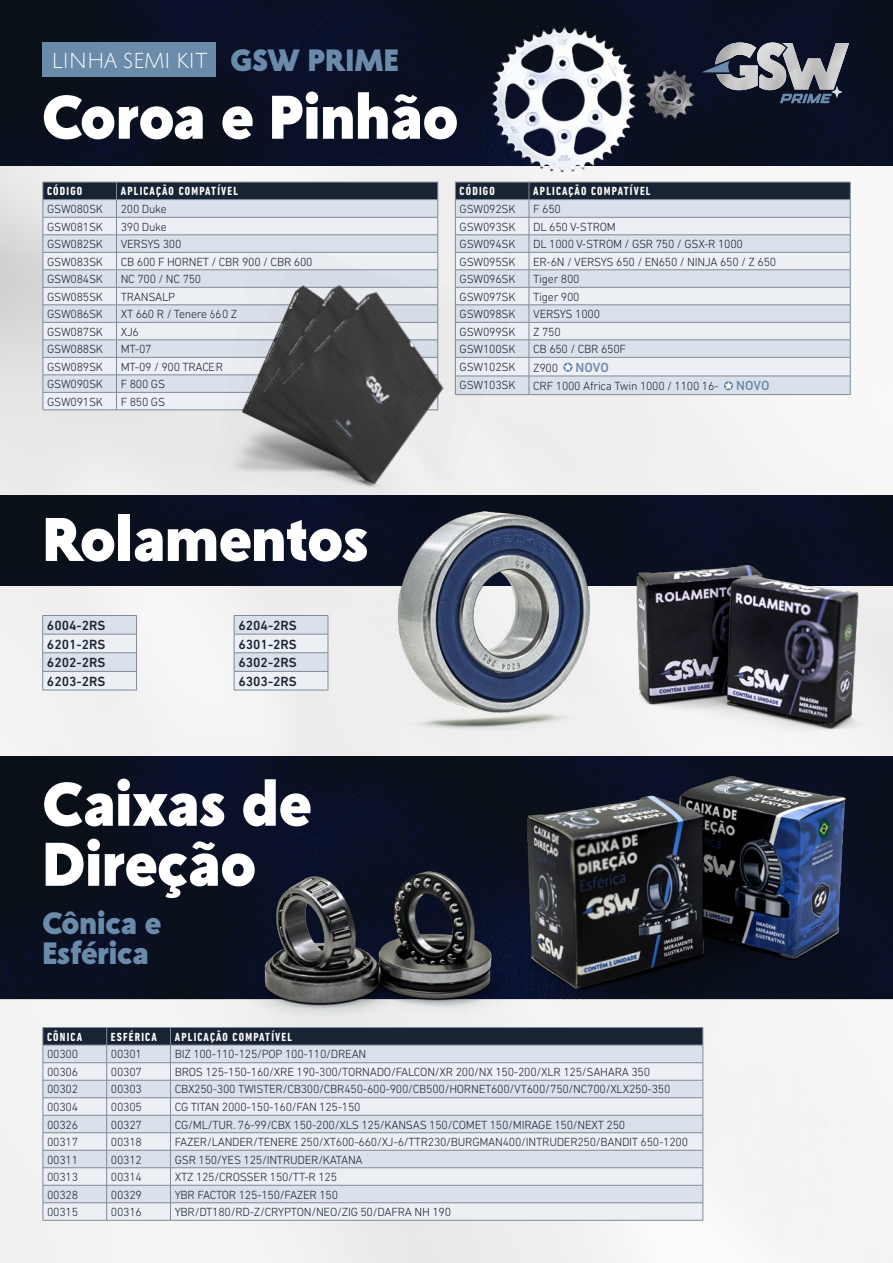
<style>
.page{position:relative;width:893px;height:1263px;background:#fff}
.page>*{position:absolute;margin:0;border:0;box-sizing:border-box;transform-origin:0 0}
.t1{font:800 60px "Creo";color:#fff}
.t2{font:800 30px "Creo";color:#6b8bab}
.t3{font:200 21px "Creo";color:#fff}
.tabela2{font:500 13.5px "DIN Next LT Pro";color:#182434}
.tabela_3{font:500 13.5px "DIN Next LT Pro";letter-spacing:-.005em;color:#6b8bab}
.tabela_3-2{font:300 12px "DIN Next LT Pro";letter-spacing:-.02em;color:#182434}
.tabela_1{font:700 condensed 12px "DIN Next LT Pro";letter-spacing:.1em;color:#fff}
</style>
<div class="page">
<img style="left:0;top:166px;width:893px;height:1097px">
<img style="left:0;top:495px;width:893px;height:91px">
<img style="left:0;top:0;width:893px;height:166px">
<img style="left:0;top:757px;width:893px;height:242px">
<hr style="left:43px;top:1220px;width:64px;height:1px;background:#7e8a98">
<hr style="left:107px;top:1220px;width:63px;height:1px;background:#7e8a98">
<hr style="left:170px;top:1220px;width:533px;height:1px;background:#7e8a98">
<svg style="left:43px;top:1027px;width:661px;height:193px;background:#ccd1d9"></svg>
<hr style="left:43px;top:1045px;width:64px;height:1px;background:#7e8a98">
<hr style="left:107px;top:1045px;width:63px;height:1px;background:#7e8a98">
<hr style="left:170px;top:1045px;width:533px;height:1px;background:#7e8a98">
<hr style="left:43px;top:410px;width:73px;height:1px;background:#7e8a98">
<hr style="left:116px;top:410px;width:322px;height:1px;background:#7e8a98">
<svg style="left:43px;top:182px;width:396px;height:228px;background:#c4cad2"></svg>
<hr style="left:43px;top:199px;width:73px;height:1px;background:#7e8a98">
<hr style="left:116px;top:199px;width:322px;height:1px;background:#7e8a98">
<hr style="left:455px;top:394px;width:74px;height:1px;background:#7e8a98">
<hr style="left:529px;top:394px;width:321px;height:1px;background:#7e8a98">
<svg style="left:455px;top:182px;width:396px;height:212px;background:#cad0d8"></svg>
<img style="left:583px;top:548px;width:310px;height:215px">
<img style="left:298px;top:475px;width:403px;height:269px">
<hr style="left:43px;top:690px;width:94px;height:1px;background:#7e8a98">
<svg style="left:42px;top:615px;width:95px;height:75px;background:#dbe0e8"></svg>
<hr style="left:234px;top:690px;width:94px;height:1px;background:#7e8a98">
<svg style="left:234px;top:615px;width:95px;height:75px;background:#dbe0e8"></svg>
<img style="left:519px;top:770px;width:336px;height:224px">
<img style="left:233px;top:837px;width:280px;height:186px">
<div style="left:43px;top:43px;width:173px;height:34px;background:#6b8bab"></div>
<img style="left:217px;top:244px;width:293px;height:293px">
<img style="left:486px;top:22px;width:224px;height:160px">
<svg style="left:701px;top:43px;width:148px;height:60px;background:#626774"></svg>
<p class="t3" style="left:52px;top:48px;width:157px">LINHA SEMI KIT</p>
<p class="t2" style="left:230px;top:43px;width:169px">GSW PRIME</p>
<p class="t1" style="left:42px;top:81px;width:418px">Coroa e Pinhão</p>
<p class="tabela_1" style="left:47px;top:184px;width:37px">CÓDIGO</p>
<p class="tabela_1" style="left:121px;top:184px;width:119px">APLICAÇÃO COMPATÍVEL</p>
<p class="tabela_3-2" style="left:47px;top:202px;width:57px">GSW080SK</p>
<p class="tabela_3-2" style="left:121px;top:202px;width:48px">200 Duke</p>
<p class="tabela_3-2" style="left:47px;top:220px;width:57px">GSW081SK</p>
<p class="tabela_3-2" style="left:121px;top:220px;width:48px">390 Duke</p>
<p class="tabela_3-2" style="left:47px;top:237px;width:57px">GSW082SK</p>
<p class="tabela_3-2" style="left:121px;top:237px;width:62px">VERSYS 300</p>
<p class="tabela_3-2" style="left:47px;top:255px;width:57px">GSW083SK</p>
<p class="tabela_3-2" style="left:121px;top:255px;width:193px">CB 600 F HORNET / CBR 900 / CBR 600</p>
<p class="tabela_3-2" style="left:47px;top:272px;width:57px">GSW084SK</p>
<p class="tabela_3-2" style="left:121px;top:272px;width:82px">NC 700 / NC 750</p>
<p class="tabela_3-2" style="left:47px;top:290px;width:57px">GSW085SK</p>
<p class="tabela_3-2" style="left:121px;top:290px;width:56px">TRANSALP</p>
<p class="tabela_3-2" style="left:47px;top:307px;width:57px">GSW086SK</p>
<p class="tabela_3-2" style="left:121px;top:307px;width:118px">XT 660 R / Tenere 660 Z</p>
<p class="tabela_3-2" style="left:47px;top:325px;width:57px">GSW087SK</p>
<p class="tabela_3-2" style="left:121px;top:325px;width:20px">XJ6</p>
<p class="tabela_3-2" style="left:47px;top:342px;width:57px">GSW088SK</p>
<p class="tabela_3-2" style="left:121px;top:342px;width:32px">MT-07</p>
<p class="tabela_3-2" style="left:47px;top:360px;width:57px">GSW089SK</p>
<p class="tabela_3-2" style="left:121px;top:360px;width:103px">MT-09 / 900 TRACER</p>
<p class="tabela_3-2" style="left:47px;top:377px;width:57px">GSW090SK</p>
<p class="tabela_3-2" style="left:121px;top:377px;width:46px">F 800 GS</p>
<p class="tabela_3-2" style="left:47px;top:395px;width:57px">GSW091SK</p>
<p class="tabela_3-2" style="left:121px;top:395px;width:46px">F 850 GS</p>
<p class="t1" style="left:43px;top:504px;width:328px">Rolamentos</p>
<p class="tabela2" style="left:47px;top:617px;width:60px">6004-2RS</p>
<p class="tabela2" style="left:47px;top:636px;width:60px">6201-2RS</p>
<p class="tabela2" style="left:47px;top:655px;width:60px">6202-2RS</p>
<p class="tabela2" style="left:47px;top:673px;width:60px">6203-2RS</p>
<p class="tabela2" style="left:238px;top:617px;width:60px">6204-2RS</p>
<p class="tabela2" style="left:238px;top:636px;width:60px">6301-2RS</p>
<p class="tabela2" style="left:238px;top:655px;width:60px">6302-2RS</p>
<p class="tabela2" style="left:238px;top:673px;width:60px">6303-2RS</p>
<p class="t1" style="left:43px;top:768px;width:270px">Caixas de</p>
<p class="t1" style="left:43px;top:828px;width:215px">Direção</p>
<p class="t2" style="left:43px;top:906px;width:120px">Cônica e</p>
<p class="t2" style="left:43px;top:936px;width:108px">Esférica</p>
<p class="tabela_1" style="left:460px;top:184px;width:37px">CÓDIGO</p>
<p class="tabela_1" style="left:533px;top:184px;width:119px">APLICAÇÃO COMPATÍVEL</p>
<p class="tabela_3-2" style="left:460px;top:202px;width:57px">GSW092SK</p>
<p class="tabela_3-2" style="left:533px;top:202px;width:29px">F 650</p>
<p class="tabela_3-2" style="left:460px;top:220px;width:57px">GSW093SK</p>
<p class="tabela_3-2" style="left:533px;top:220px;width:84px">DL 650 V-STROM</p>
<p class="tabela_3-2" style="left:460px;top:237px;width:57px">GSW094SK</p>
<p class="tabela_3-2" style="left:533px;top:237px;width:211px">DL 1000 V-STROM / GSR 750 / GSX-R 1000</p>
<p class="tabela_3-2" style="left:460px;top:255px;width:57px">GSW095SK</p>
<p class="tabela_3-2" style="left:533px;top:255px;width:244px">ER-6N / VERSYS 650 / EN650 / NINJA 650 / Z 650</p>
<p class="tabela_3-2" style="left:460px;top:272px;width:57px">GSW096SK</p>
<p class="tabela_3-2" style="left:533px;top:272px;width:48px">Tiger 800</p>
<p class="tabela_3-2" style="left:460px;top:290px;width:57px">GSW097SK</p>
<p class="tabela_3-2" style="left:533px;top:290px;width:48px">Tiger 900</p>
<p class="tabela_3-2" style="left:460px;top:307px;width:57px">GSW098SK</p>
<p class="tabela_3-2" style="left:533px;top:307px;width:68px">VERSYS 1000</p>
<p class="tabela_3-2" style="left:460px;top:325px;width:57px">GSW099SK</p>
<p class="tabela_3-2" style="left:533px;top:325px;width:29px">Z 750</p>
<p class="tabela_3-2" style="left:460px;top:342px;width:57px">GSW100SK</p>
<p class="tabela_3-2" style="left:533px;top:342px;width:94px">CB 650 / CBR 650F</p>
<p class="tabela_3-2" style="left:460px;top:360px;width:57px">GSW102SK</p>
<p class="tabela_3-2" style="left:533px;top:361px;width:26px">Z900</p>
<p class="tabela_3" style="left:576px;top:359px;width:35px">NOVO</p>
<p class="tabela_3-2" style="left:460px;top:378px;width:57px">GSW103SK</p>
<p class="tabela_3-2" style="left:533px;top:379px;width:187px">CRF 1000 Africa Twin 1000 / 1100 16-</p>
<p class="tabela_3" style="left:736px;top:378px;width:35px">NOVO</p>
<p class="tabela_1" style="left:47px;top:1030px;width:36px">CÔNICA</p>
<p class="tabela_1" style="left:111px;top:1030px;width:47px">ESFÉRICA</p>
<p class="tabela_1" style="left:175px;top:1030px;width:119px">APLICAÇÃO COMPATÍVEL</p>
<p class="tabela_3-2" style="left:47px;top:1047px;width:32px">00300</p>
<p class="tabela_3-2" style="left:111px;top:1047px;width:32px">00301</p>
<p class="tabela_3-2" style="left:175px;top:1047px;width:193px">BIZ 100-110-125/POP 100-110/DREAN</p>
<p class="tabela_3-2" style="left:47px;top:1065px;width:32px">00306</p>
<p class="tabela_3-2" style="left:111px;top:1065px;width:32px">00307</p>
<p class="tabela_3-2" style="left:175px;top:1065px;width:477px">BROS 125-150-160/XRE 190-300/TORNADO/FALCON/XR 200/NX 150-200/XLR 125/SAHARA 350</p>
<p class="tabela_3-2" style="left:47px;top:1082px;width:32px">00302</p>
<p class="tabela_3-2" style="left:111px;top:1082px;width:32px">00303</p>
<p class="tabela_3-2" style="left:175px;top:1082px;width:497px">CBX250-300 TWISTER/CB300/CBR450-600-900/CB500/HORNET600/VT600/750/NC700/XLX250-350</p>
<p class="tabela_3-2" style="left:47px;top:1100px;width:32px">00304</p>
<p class="tabela_3-2" style="left:111px;top:1100px;width:32px">00305</p>
<p class="tabela_3-2" style="left:175px;top:1100px;width:187px">CG TITAN 2000-150-160/FAN 125-150</p>
<p class="tabela_3-2" style="left:47px;top:1117px;width:32px">00326</p>
<p class="tabela_3-2" style="left:111px;top:1117px;width:32px">00327</p>
<p class="tabela_3-2" style="left:175px;top:1117px;width:452px">CG/ML/TUR. 76-99/CBX 150-200/XLS 125/KANSAS 150/COMET 150/MIRAGE 150/NEXT 250</p>
<p class="tabela_3-2" style="left:47px;top:1135px;width:32px">00317</p>
<p class="tabela_3-2" style="left:111px;top:1135px;width:32px">00318</p>
<p class="tabela_3-2" style="left:175px;top:1135px;width:515px">FAZER/LANDER/TENERE 250/XT600-660/XJ-6/TTR230/BURGMAN400/INTRUDER250/BANDIT 650-1200</p>
<p class="tabela_3-2" style="left:47px;top:1152px;width:32px">00311</p>
<p class="tabela_3-2" style="left:111px;top:1152px;width:32px">00312</p>
<p class="tabela_3-2" style="left:175px;top:1152px;width:190px">GSR 150/YES 125/INTRUDER/KATANA</p>
<p class="tabela_3-2" style="left:47px;top:1170px;width:32px">00313</p>
<p class="tabela_3-2" style="left:111px;top:1170px;width:32px">00314</p>
<p class="tabela_3-2" style="left:175px;top:1170px;width:164px">XTZ 125/CROSSER 150/TT-R 125</p>
<p class="tabela_3-2" style="left:47px;top:1187px;width:32px">00328</p>
<p class="tabela_3-2" style="left:111px;top:1187px;width:32px">00329</p>
<p class="tabela_3-2" style="left:175px;top:1187px;width:165px">YBR FACTOR 125-150/FAZER 150</p>
<p class="tabela_3-2" style="left:47px;top:1205px;width:32px">00315</p>
<p class="tabela_3-2" style="left:111px;top:1205px;width:32px">00316</p>
<p class="tabela_3-2" style="left:175px;top:1205px;width:278px">YBR/DT180/RD-Z/CRYPTON/NEO/ZIG 50/DAFRA NH 190</p>
</div>
